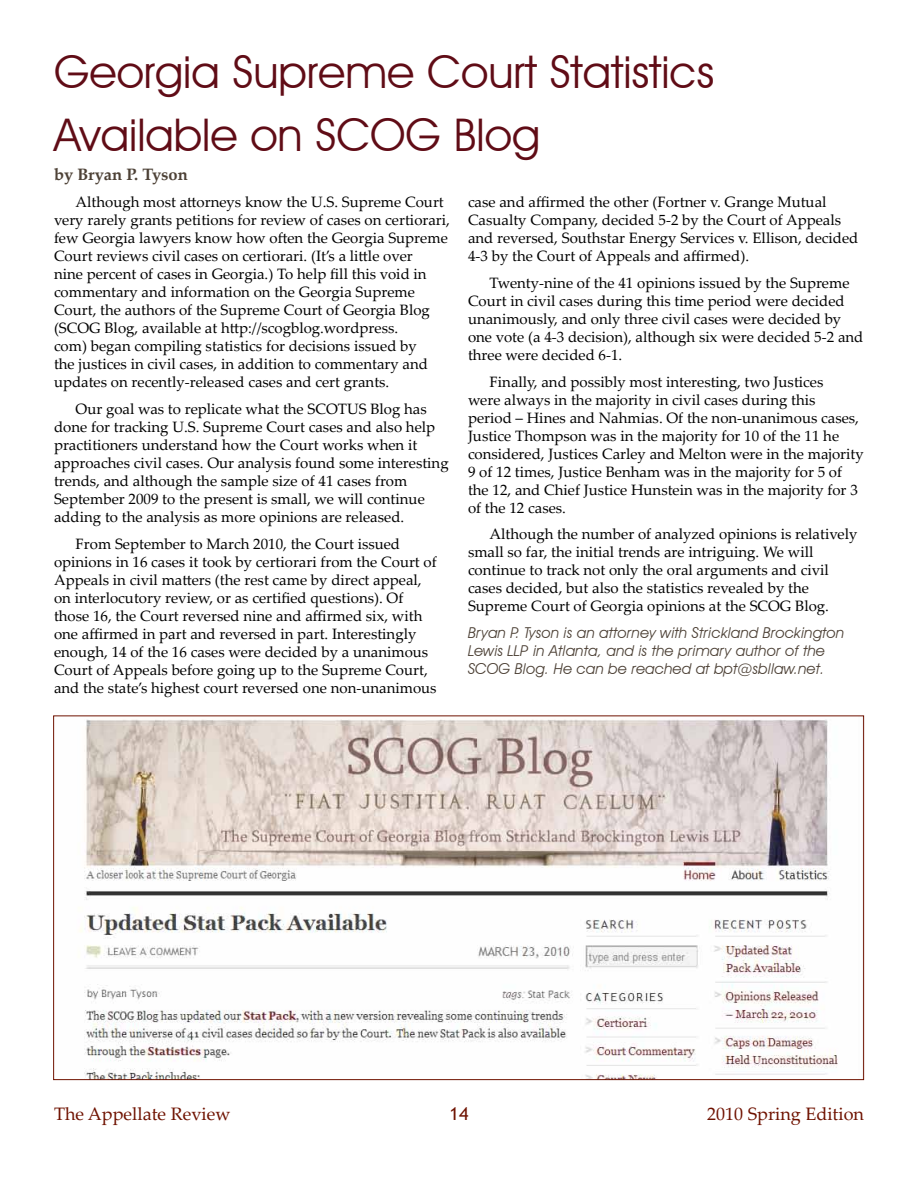
<style>
.page{position:relative;width:918px;height:1188px;background:#fff}
.page>*{position:absolute;margin:0;border:0;box-sizing:border-box;transform-origin:0 0}
.t1{font:45px/62.7px "Avant Garde IT Cby BT";color:#600c16}
.t2{font:18px "Palatino Linotype";color:#6f1200}
.t3{font:18px "Trebuchet MS";color:#6f1200}
.t4{font:700 16.5px "Palatino Linotype";color:#4d4136}
.t5{font:15px/18px "Palatino Linotype";color:#000}
.t6{font:italic 15px/18px "Avant Garde IT Cby BT";letter-spacing:.01em;color:#4d4136}
</style>
<div class="page">
<img style="left:79px;top:719px;width:759px;height:359px">
<h1 class="t1" style="left:54px;top:40px;width:662px">Georgia Supreme Court Statistics<br>Available on SCOG Blog</h1>
<p class="t4" style="left:54px;top:163px;width:135px">by Bryan P. Tyson</p>
<p class="t5" style="left:54px;top:193px;width:398px;text-indent:22px">Although most attorneys know the U.S. Supreme Court very rarely grants petitions for review of cases on certiorari, few Georgia lawyers know how often the Georgia Supreme Court reviews civil cases on certiorari. (It’s a little over<br>nine percent of cases in Georgia.) To help fill this void in commentary and information on the Georgia Supreme Court, the authors of the Supreme Court of Georgia Blog (SCOG Blog, available at http://scogblog.wordpress.<br>com) began compiling statistics for decisions issued by<br>the justices in civil cases, in addition to commentary and updates on recently-released cases and cert grants.</p>
<p class="t5" style="left:54px;top:399px;width:396px;text-indent:22px">Our goal was to replicate what the SCOTUS Blog has done for tracking U.S. Supreme Court cases and also help practitioners understand how the Court works when it approaches civil cases. Our analysis found some interesting trends, and although the sample size of 41 cases from September 2009 to the present is small, we will continue adding to the analysis as more opinions are released.</p>
<p class="t5" style="left:54px;top:534px;width:384px;text-indent:22px">From September to March 2010, the Court issued opinions in 16 cases it took by certiorari from the Court of Appeals in civil matters (the rest came by direct appeal, on interlocutory review, or as certified questions). Of those 16, the Court reversed nine and affirmed six, with one affirmed in part and reversed in part. Interestingly enough, 14 of the 16 cases were decided by a unanimous Court of Appeals before going up to the Supreme Court, and the state’s highest court reversed one non-unanimous</p>
<p class="t5" style="left:468px;top:193px;width:392px">case and affirmed the other (Fortner v. Grange Mutual Casualty Company, decided 5-2 by the Court of Appeals and reversed, Southstar Energy Services v. Ellison, decided 4-3 by the Court of Appeals and affirmed).</p>
<p class="t5" style="left:468px;top:273px;width:397px;text-indent:22px">Twenty-nine of the 41 opinions issued by the Supreme Court in civil cases during this time period were decided unanimously, and only three civil cases were decided by one vote (a 4-3 decision), although six were decided 5-2 and three were decided 6-1.</p>
<p class="t5" style="left:468px;top:372px;width:397px;text-indent:22px">Finally, and possibly most interesting, two Justices<br>were always in the majority in civil cases during this<br>period – Hines and Nahmias. Of the non-unanimous cases, Justice Thompson was in the majority for 10 of the 11 he considered, Justices Carley and Melton were in the majority 9 of 12 times, Justice Benham was in the majority for 5 of the 12, and Chief Justice Hunstein was in the majority for 3 of the 12 cases.</p>
<p class="t5" style="left:468px;top:525px;width:391px;text-indent:22px">Although the number of analyzed opinions is relatively small so far, the initial trends are intriguing. We will continue to track not only the oral arguments and civil cases decided, but also the statistics revealed by the Supreme Court of Georgia opinions at the SCOG Blog.</p>
<p class="t6" style="left:468px;top:623px;width:378px">Bryan P. Tyson is an attorney with Strickland Brockington<br>Lewis LLP in Atlanta, and is the primary author of the<br>SCOG Blog. He can be reached at bpt@sbllaw.net.</p>
<p class="t2" style="left:54px;top:1101px;width:178px">The Appellate Review</p>
<p class="t3" style="left:450px;top:1103px;width:20px">14</p>
<p class="t2" style="left:707px;top:1101px;width:158px">2010 Spring Edition</p>
</div>
